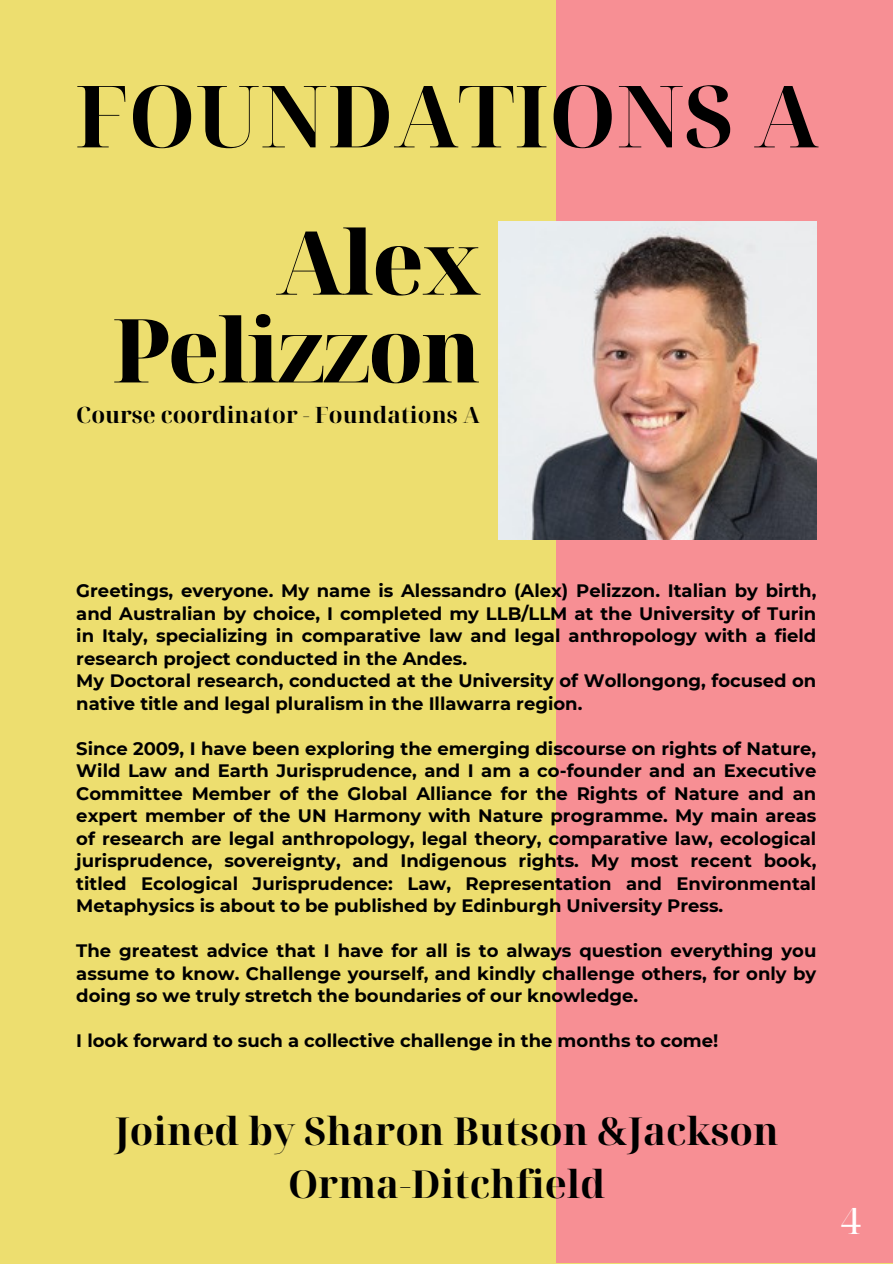
<style>
.page{position:relative;width:893px;height:1264px;background:#fff}
.page>*{position:absolute;margin:0;border:0;box-sizing:border-box;transform-origin:0 0}
.t1{font:800 88.35px/87.8px "Noto Serif Display";letter-spacing:-.025em;color:#000;text-align:right}
.t2{font:700 85.8px "Noto Serif Display";color:#000}
.t3{font:700 38.4px/52.8px "Noto Serif Display";color:#000;text-align:center}
.t4{font:36.45px "Noto Serif Display";color:#fff}
.t5{font:700 22.5px "Noto Serif Display";color:#000}
.t6{font:700 18px/22.5px "Montserrat";color:#000;text-align:justify}
</style>
<div class="page">
<div style="left:0;top:0;width:892px;height:1263px;background:#edde6f"></div>
<div style="left:556px;top:0;width:336px;height:1262px;background:#f78f94"></div>
<img style="left:498px;top:221px;width:318px;height:318px">
<h1 class="t2" style="left:75px;top:56px;width:745px">FOUNDATIONS A</h1>
<h2 class="t1" style="left:112px;top:216px;width:370px">Alex<br>Pelizzon</h2>
<p class="t5" style="left:76px;top:399px;width:405px">Course coordinator - Foundations A</p>
<p class="t6" style="left:76px;top:579px;width:741px">Greetings, everyone. My name is Alessandro (Alex) Pelizzon. Italian by birth, and Australian by choice, I completed my LLB/LLM at the University of Turin in Italy, specializing in comparative law and legal anthropology with a field research project conducted in the Andes.</p>
<h4 class="t6" style="left:76px;top:669px;width:741px">My Doctoral research, conducted at the University of Wollongong, focused on native title and legal pluralism in the Illawarra region.</h4>
<p class="t6" style="left:76px;top:737px;width:741px">Since 2009, I have been exploring the emerging discourse on rights of Nature, Wild Law and Earth Jurisprudence, and I am a co-founder and an Executive Committee Member of the Global Alliance for the Rights of Nature and an expert member of the UN Harmony with Nature programme. My main areas of research are legal anthropology, legal theory, comparative law, ecological jurisprudence, sovereignty, and Indigenous rights. My most recent book, titled Ecological Jurisprudence: Law, Representation and Environmental Metaphysics is about to be published by Edinburgh University Press.</p>
<p class="t6" style="left:76px;top:939px;width:741px">The greatest advice that I have for all is to always question everything you assume to know. Challenge yourself, and kindly challenge others, for only by doing so we truly stretch the boundaries of our knowledge.</p>
<p class="t6" style="left:76px;top:1029px;width:643px">I look forward to such a collective challenge in the months to come!</p>
<p class="t3" style="left:115px;top:1104px;width:665px">Joined by Sharon Butson &amp;Jackson<br>Orma-Ditchfield</p>
<h3 class="t4" style="left:840px;top:1195px;width:22px">4</h3>
</div>
